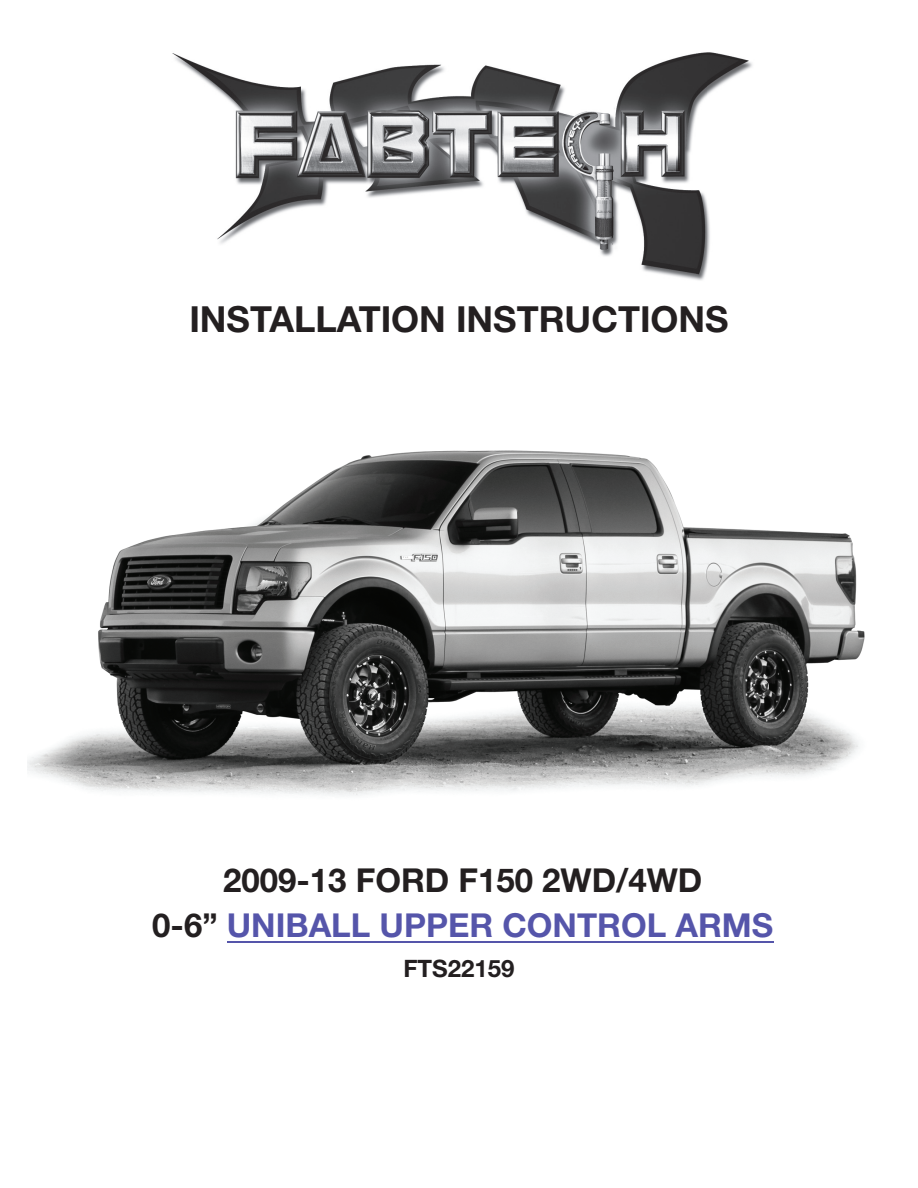
<style>
.page{position:relative;width:918px;height:1188px;background:#fff}
.page>*{position:absolute;margin:0;border:0;box-sizing:border-box;transform-origin:0 0}
.t1{font:700 36px "Helvetica Neue LT Std";color:#231f20}
.t2{font:700 33px/45.2px "Helvetica Neue LT Std";color:#231f20;text-align:center}
.t3{font:700 24px "Helvetica Neue LT Std";color:#231f20}
.s1{color:#55a}
</style>
<div class="page">
<img style="left:172px;top:52px;width:580px;height:229px">
<img style="left:27px;top:450px;width:838px;height:346px">
<hr style="left:227px;top:941px;width:546px;height:2px;background:#55a">
<p class="t1" style="left:189px;top:297px;width:541px">INSTALLATION INSTRUCTIONS</p>
<p class="t2" style="left:152px;top:857px;width:622px">2009-13 FORD F150 2WD/4WD<br>0-6” <span class="s1">UNIBALL UPPER CONTROL ARMS</span></p>
<p class="t3" style="left:403px;top:953px;width:113px">FTS22159</p>
</div>
